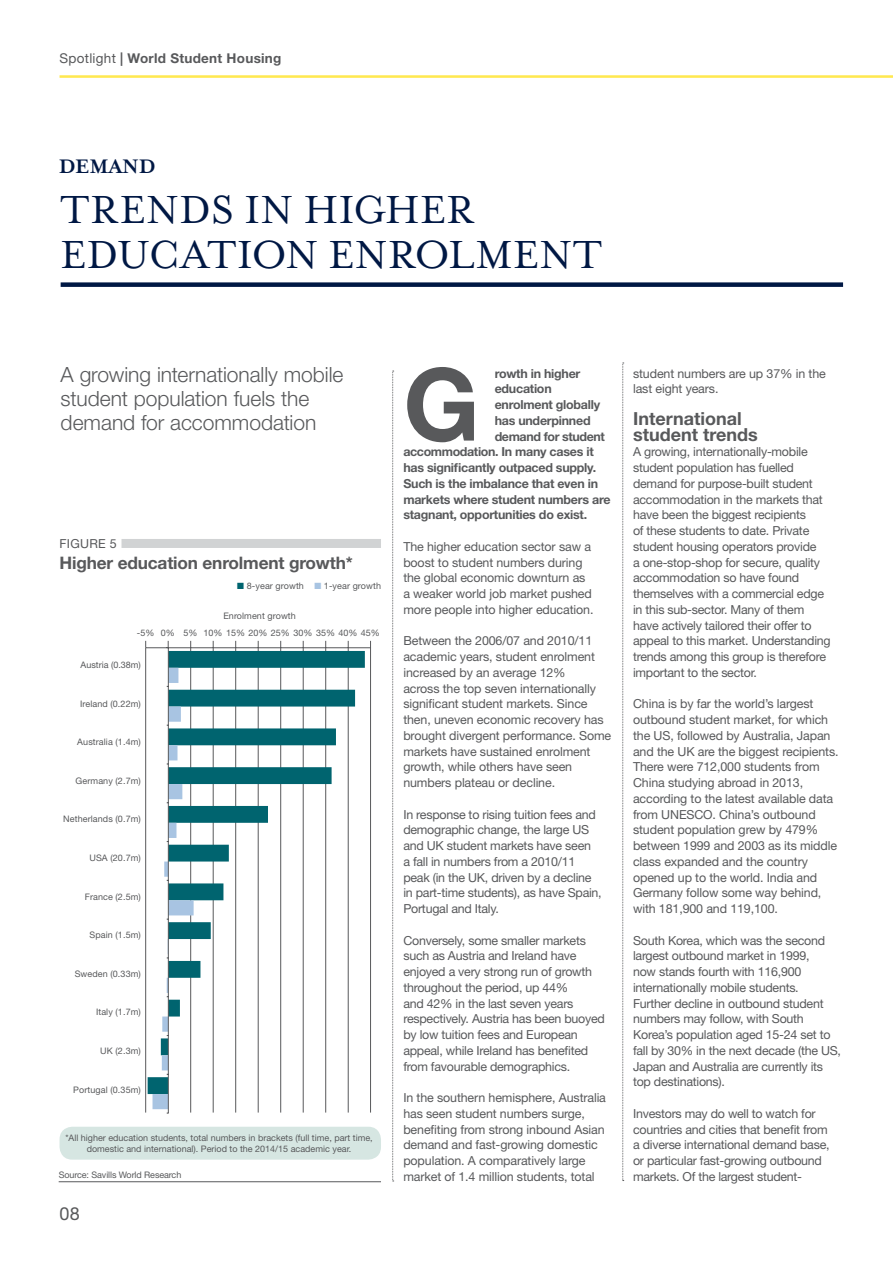
<style>
.page{position:relative;width:893px;height:1263px;background:#fff}
.page>*{position:absolute;margin:0;border:0;box-sizing:border-box;transform-origin:0 0}
.t1{font:700 100.65px "Helvetica Neue LT Std";color:#58595b}
.t2{font:45px/45px "Mrs Eaves Roman";color:#001844}
.t3{font:700 22.5px "Mrs Eaves";letter-spacing:-.01em;color:#001844}
.t4{font:300 21px/24px "Helvetica Neue LT Std";letter-spacing:-.005em;color:#58595b}
.t5{font:700 18px/15.8px "Helvetica Neue LT Std";color:#58595b}
.t6{font:18px "Helvetica Neue LT Std";color:#58595b}
.t7{font:700 17.25px "Helvetica Neue LT Std";letter-spacing:-.01em;color:#58595b}
.t8{font:700 13.5px "Helvetica Neue LT Std";letter-spacing:.02em;color:#58595b}
.t9{font:12.45px/15.8px "Helvetica Neue LT Std";letter-spacing:-.02em;color:#58595b}
.t10{font:700 12.45px "Helvetica Neue LT Std";letter-spacing:-.02em;color:#58595b}
.t11{font:9px/10.8px "Helvetica Neue LT Std";color:#58595b;text-align:center}
.s1{font-weight:400}
.s2{color:#00646f}
.s3{color:#a8c4e2}
</style>
<div class="page">
<hr style="left:60px;top:75px;width:833px;height:3px;background:#ffe850">
<div style="left:122px;top:539px;width:259px;height:9px;background:#d1d3d4"></div>
<div style="left:61px;top:282px;width:782px;height:5px;background:#001844"></div>
<svg style="left:392px;top:371px;width:2px;height:810px"></svg>
<svg style="left:622px;top:363px;width:2px;height:818px"></svg>
<hr style="left:59px;top:1181px;width:322px;height:1px;background:#58595b">
<div style="left:60px;top:1127px;width:321px;height:33px;background:#d6e6e2;border-radius:13px"></div>
<hr style="left:370px;top:648px;width:1px;height:464px;background:#58595b">
<hr style="left:348px;top:648px;width:1px;height:464px;background:#58595b">
<hr style="left:325px;top:648px;width:1px;height:464px;background:#58595b">
<hr style="left:303px;top:648px;width:1px;height:464px;background:#58595b">
<hr style="left:280px;top:648px;width:1px;height:464px;background:#58595b">
<hr style="left:258px;top:648px;width:1px;height:464px;background:#58595b">
<hr style="left:235px;top:648px;width:1px;height:464px;background:#58595b">
<hr style="left:213px;top:648px;width:1px;height:464px;background:#58595b">
<hr style="left:190px;top:648px;width:1px;height:464px;background:#58595b">
<hr style="left:145px;top:648px;width:1px;height:464px;background:#58595b">
<svg style="left:148px;top:651px;width:217px;height:443px"></svg>
<hr style="left:146px;top:647px;width:225px;height:1px;background:#58595b">
<hr style="left:168px;top:648px;width:1px;height:465px;background:#58595b">
<svg style="left:153px;top:668px;width:41px;height:446px"></svg>
<svg style="left:167px;top:641px;width:2px;height:6px"></svg>
<p class="t8" style="left:60px;top:50px;width:223px"><span class="s1">Spotlight</span> | World Student Housing</p>
<h3 class="t3" style="left:59px;top:153px;width:99px">DEMAND</h3>
<h2 class="t2" style="left:61px;top:188px;width:414px">TRENDS IN HIGHER<br>EDUCATION ENROL</h2>
<h2 class="t2" style="left:475px;top:233px;width:128px">MENT</h2>
<h3 class="t4" style="left:61px;top:362px;width:284px">A growing internationally mobile student population fuels the demand for accommodation</h3>
<p class="t9" style="left:633px;top:365px;width:194px">student numbers are up 37% in the last eight years.</p>
<h1 class="t1" style="left:403px;top:342px;width:78px">G</h1>
<p class="t10" style="left:495px;top:365px;width:87px">rowth in higher</p>
<p class="t10" style="left:495px;top:381px;width:59px">education</p>
<p class="t10" style="left:495px;top:397px;width:107px">enrolment globally</p>
<p class="t10" style="left:495px;top:413px;width:97px">has underpinned</p>
<p class="t10" style="left:495px;top:428px;width:112px">demand for student</p>
<p class="t10" style="left:403px;top:444px;width:192px">accommodation. In many cases it</p>
<p class="t10" style="left:403px;top:460px;width:194px">has significantly outpaced supply.</p>
<p class="t10" style="left:403px;top:476px;width:196px">Such is the imbalance that even in</p>
<p class="t10" style="left:403px;top:491px;width:209px">markets where student numbers are</p>
<p class="t10" style="left:403px;top:507px;width:185px">stagnant, opportunities do exist.</p>
<p class="t9" style="left:403px;top:538px;width:192px">The higher education sector saw a boost to student numbers during the global economic downturn as a weaker world job market pushed more people into higher education.</p>
<p class="t9" style="left:403px;top:633px;width:209px">Between the 2006/07 and 2010/11 academic years, student enrolment increased by an average 12%<br>across the top seven internationally significant student markets. Since then, uneven economic recovery has brought divergent performance. Some markets have sustained enrolment growth, while others have seen numbers plateau or decline.</p>
<p class="t9" style="left:403px;top:806px;width:200px">In response to rising tuition fees and demographic change, the large US and UK student markets have seen<br>a fall in numbers from a 2010/11 peak (in the UK, driven by a decline in part-time students), as have Spain,<br>Portugal and Italy.</p>
<p class="t9" style="left:403px;top:932px;width:203px">Conversely, some smaller markets such as Austria and Ireland have enjoyed a very strong run of growth throughout the period, up 44%<br>and 42% in the last seven years respectively. Austria has been buoyed by low tuition fees and European appeal, while Ireland has benefited from favourable demographics.</p>
<p class="t9" style="left:403px;top:1090px;width:204px">In the southern hemisphere, Australia has seen student numbers surge, benefiting from strong inbound Asian demand and fast-growing domestic population. A comparatively large market of 1.4 million students, total</p>
<h3 class="t5" style="left:633px;top:410px;width:126px">International student trends</h3>
<p class="t9" style="left:633px;top:444px;width:199px">A growing, internationally-mobile student population has fuelled demand for purpose-built student accommodation in the markets that have been the biggest recipients<br>of these students to date. Private student housing operators provide<br>a one-stop-shop for secure, quality accommodation so have found themselves with a commercial edge in this sub-sector. Many of them have actively tailored their offer to appeal to this market. Understanding trends among this group is therefore important to the sector.</p>
<p class="t9" style="left:633px;top:696px;width:207px">China is by far the world’s largest outbound student market, for which the US, followed by Australia, Japan and the UK are the biggest recipients.<br>There were 712,000 students from China studying abroad in 2013, according to the latest available data from UNESCO. China’s outbound student population grew by 479% between 1999 and 2003 as its middle class expanded and the country opened up to the world. India and Germany follow some way behind, with 181,900 and 119,100.</p>
<p class="t9" style="left:633px;top:932px;width:210px">South Korea, which was the second largest outbound market in 1999,<br>now stands fourth with 116,900 internationally mobile students.<br>Further decline in outbound student numbers may follow, with South Korea’s population aged 15-24 set to fall by 30% in the next decade (the US, Japan and Australia are currently its top destinations).</p>
<p class="t9" style="left:633px;top:1105px;width:198px">Investors may do well to watch for countries and cities that benefit from a diverse international demand base, or particular fast-growing outbound</p>
<p class="t9" style="left:60px;top:535px;width:59px">FIGURE 5</p>
<h3 class="t7" style="left:60px;top:552px;width:295px">Higher education enrolment growth*</h3>
<p class="t11" style="left:237px;top:580px;width:145px"><span class="s2">■</span> 8-year growth <span class="s3">■</span> 1-year growth</p>
<p class="t11" style="left:137px;top:607px;width:244px;line-height:17px">Enrolment growth<br>-5% 0% 5% 10% 15% 20% 25% 30% 35% 40% 45%</p>
<p class="t11" style="left:80px;top:659px;width:62px">Austria (0.38m)</p>
<p class="t11" style="left:80px;top:698px;width:62px">Ireland (0.22m)</p>
<p class="t11" style="left:77px;top:736px;width:65px">Australia (1.4m)</p>
<p class="t11" style="left:76px;top:775px;width:67px">Germany (2.7m)</p>
<p class="t11" style="left:63px;top:814px;width:79px">Netherlands (0.7m)</p>
<p class="t11" style="left:89px;top:852px;width:53px">USA (20.7m)</p>
<p class="t11" style="left:85px;top:891px;width:58px">France (2.5m)</p>
<p class="t11" style="left:90px;top:929px;width:53px">Spain (1.5m)</p>
<p class="t11" style="left:75px;top:968px;width:68px">Sweden (0.33m)</p>
<p class="t11" style="left:96px;top:1007px;width:46px">Italy (1.7m)</p>
<p class="t11" style="left:100px;top:1045px;width:42px">UK (2.3m)</p>
<p class="t11" style="left:73px;top:1084px;width:69px">Portugal (0.35m)</p>
<p class="t11" style="left:65px;top:1132px;width:309px">*All higher education students, total numbers in brackets (full time, part time, domestic and international). Period to the 2014/15 academic year.</p>
<p class="t11" style="left:59px;top:1170px;width:124px">Source: Savills World Research</p>
<p class="t9" style="left:633px;top:1168px;width:171px">markets. Of the largest student-</p>
<h3 class="t6" style="left:60px;top:1203px;width:22px">08</h3>
</div>
